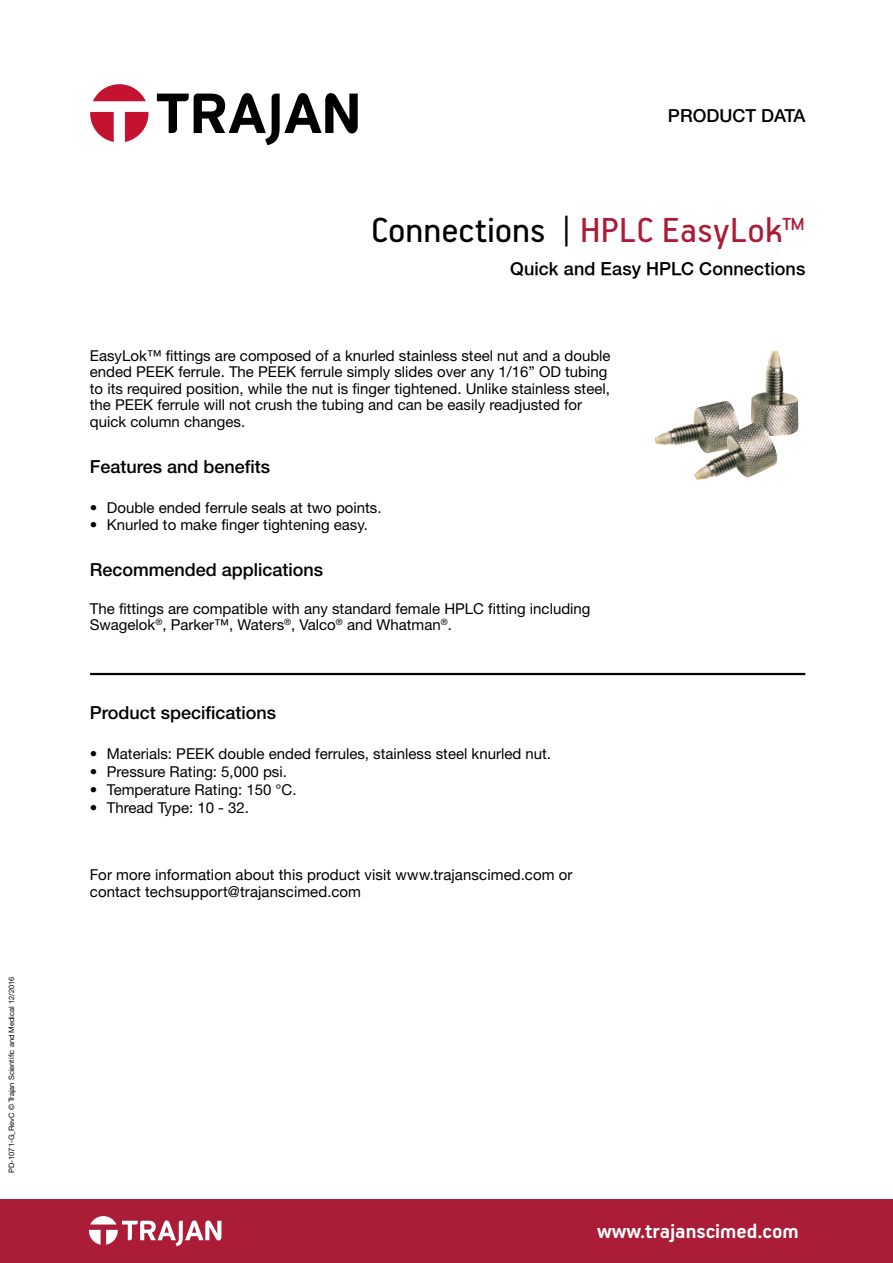
<style>
.page{position:relative;width:893px;height:1263px;background:#fff}
.page>*{position:absolute;margin:0;border:0;box-sizing:border-box;transform-origin:0 0}
.t1{font:39px "PF Handbook Pro";letter-spacing:.01em;color:#000}
.t2{font:700 22.5px "PF Handbook Pro";color:#fff}
.t3{font:500 18px "Helvetica Neue";color:#000}
.t4{font:500 18px "Helvetica Neue";letter-spacing:.005em;color:#000}
.t5{font:15px/16.5px "Helvetica Neue";color:#000}
.t6{font:15px/16.5px "Helvetica Neue";letter-spacing:.01em;color:#000}
.t7{font:7.5px "Helvetica Neue LT Std";color:#000}
.s1{color:#ab1d37}
</style>
<div class="page">
<svg style="left:157px;top:93px;width:201px;height:52px"></svg>
<svg style="left:93px;top:84px;width:53px;height:17px"></svg>
<svg style="left:125px;top:112px;width:23px;height:30px"></svg>
<svg style="left:90px;top:112px;width:24px;height:30px"></svg>
<div style="left:0;top:1199px;width:893px;height:64px;background:#ab1d37"></div>
<svg style="left:89px;top:1216px;width:132px;height:30px"></svg>
<hr style="left:90px;top:673px;width:715px;height:2px;background:#000">
<img style="left:751px;top:350px;width:47px;height:86px">
<img style="left:654px;top:401px;width:84px;height:44px">
<img style="left:693px;top:422px;width:87px;height:58px">
<p class="t7" style="left:7px;top:1173px;width:198px;rotate:-90deg">PD-1071-G_RevC © Trajan Scientific and Medical 12/2016</p>
<p class="t3" style="left:668px;top:104px;width:139px">PRODUCT DATA</p>
<h1 class="t1" style="left:371px;top:206px;width:436px">Connections | <span class="s1">HPLC EasyLok™</span></h1>
<p class="t4" style="left:510px;top:258px;width:297px">Quick and Easy HPLC Connections</p>
<p class="t5" style="left:90px;top:347px;width:522px">EasyLok™ fittings are composed of a knurled stainless steel nut and a double ended PEEK ferrule. The PEEK ferrule simply slides over any 1/16” OD tubing to its required position, while the nut is finger tightened. Unlike stainless steel, the PEEK ferrule will not crush the tubing and can be easily readjusted for quick column changes.</p>
<p class="t3" style="left:90px;top:456px;width:182px">Features and benefits</p>
<p class="t5" style="left:90px;top:499px;width:293px">• Double ended ferrule seals at two points.</p>
<p class="t5" style="left:90px;top:516px;width:280px">• Knurled to make finger tightening easy.</p>
<p class="t3" style="left:90px;top:559px;width:235px">Recommended applications</p>
<p class="t5" style="left:90px;top:600px;width:502px">The fittings are compatible with any standard female HPLC fitting including<br>Swagelok<sup>®</sup>, Parker™, Waters<sup>®</sup>, Valco<sup>®</sup> and Whatman<sup>®</sup>.</p>
<p class="t3" style="left:90px;top:702px;width:188px">Product specifications</p>
<p class="t5" style="left:90px;top:745px;width:463px">• Materials: PEEK double ended ferrules, stainless steel knurled nut.</p>
<p class="t5" style="left:90px;top:763px;width:199px">• Pressure Rating: 5,000 psi.</p>
<p class="t5" style="left:90px;top:781px;width:208px">• Temperature Rating: 150 °C.</p>
<p class="t5" style="left:90px;top:799px;width:161px">• Thread Type: 10 - 32.</p>
<p class="t6" style="left:90px;top:867px;width:484px">For more information about this product visit www.trajanscimed.com or contact techsupport@trajanscimed.com</p>
<h2 class="t2" style="left:597px;top:1217px;width:203px">www.trajanscimed.com</h2>
</div>
